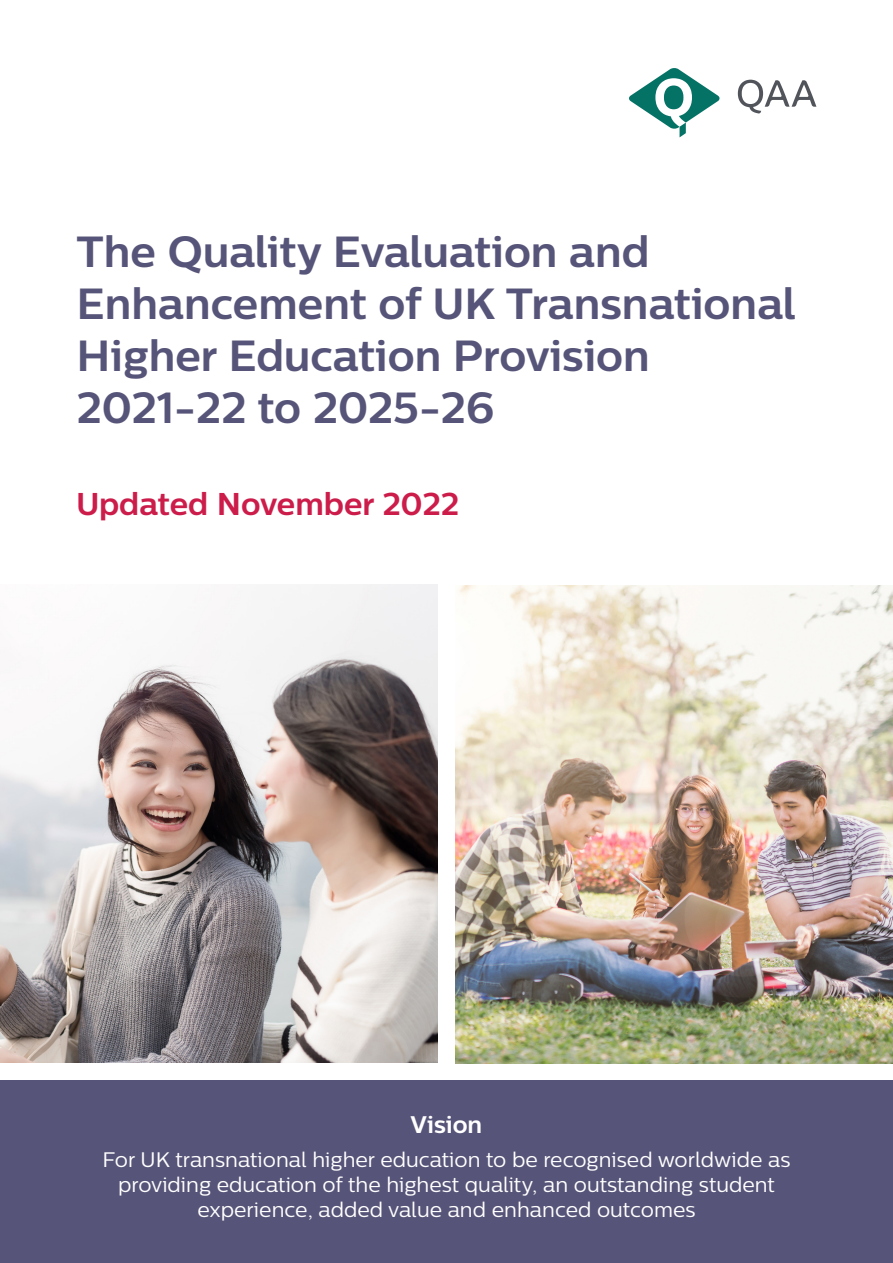
<style>
.page{position:relative;width:893px;height:1263px;background:#fff}
.page>*{position:absolute;margin:0;border:0;box-sizing:border-box;transform-origin:0 0}
.t1{font:700 43.5px/52.2px "Centrale Sans";color:#565478}
.t2{font:700 31.5px "Centrale Sans";color:#cc1c4a}
.t3{font:700 24px "Centrale Sans";color:#fff}
.t4{font:21px/25.2px "Centrale Sans";color:#fff;text-align:center}
</style>
<div class="page">
<div style="left:0;top:1080px;width:893px;height:183px;background:#565478"></div>
<svg style="left:629px;top:68px;width:91px;height:69px"></svg>
<svg style="left:738px;top:80px;width:78px;height:34px"></svg>
<img style="left:0;top:585px;width:438px;height:477px">
<img style="left:455px;top:585px;width:438px;height:478px">
<p class="t1" style="left:77px;top:224px;width:721px">The Quality Evaluation and<br>Enhancement of UK Transnational<br>Higher Education Provision</p>
<p class="t1" style="left:77px;top:381px;width:420px">2021-22 to 2025-26</p>
<p class="t2" style="left:77px;top:485px;width:384px">Updated November 2022</p>
<p class="t3" style="left:411px;top:1110px;width:73px">Vision</p>
<p class="t4" style="left:103px;top:1146px;width:689px">For UK transnational higher education to be recognised worldwide as providing education of the highest quality, an outstanding student experience, added value and enhanced outcomes</p>
</div>
